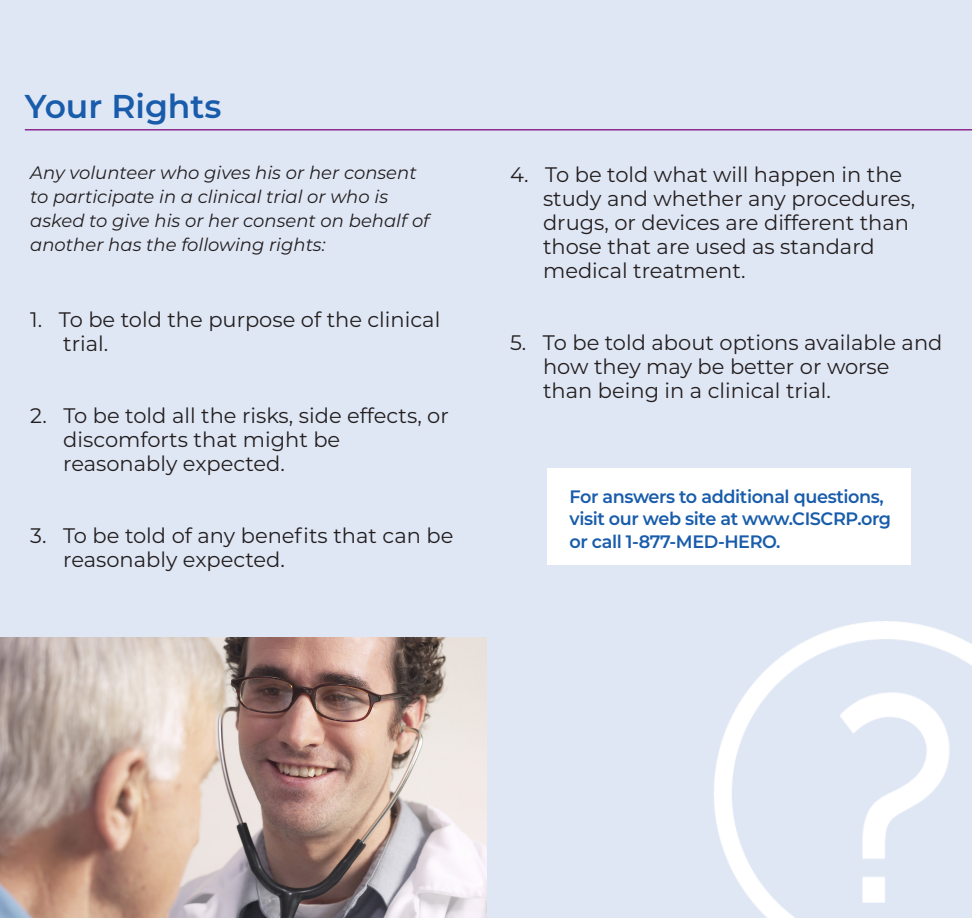
<style>
.page{position:relative;width:972px;height:918px;background:#fff}
.page>*{position:absolute;margin:0;border:0;box-sizing:border-box;transform-origin:0 0}
.t1{font:600 33px "Montserrat";color:#185cab}
.t2{font:21px/24px "Montserrat";color:#231f20}
.t3{font:italic 18px/24px "Montserrat";color:#231f20}
.t4{font:600 18px/22.5px "Montserrat";letter-spacing:-.025em;color:#185cab}
</style>
<div class="page">
<div style="left:0;top:0;width:486px;height:918px;background:#e0e7f4"></div>
<img style="left:0;top:638px;width:486px;height:280px">
<hr style="left:25px;top:129px;width:461px;height:2px;background:#8c2a90">
<div style="left:486px;top:0;width:486px;height:918px;background:#e0e7f4"></div>
<hr style="left:486px;top:129px;width:486px;height:2px;background:#8c2a90">
<img style="left:714px;top:621px;width:258px;height:297px">
<div style="left:547px;top:469px;width:364px;height:96px;background:#fff"></div>
<p class="t1" style="left:25px;top:83px;width:198px">Your Rights</p>
<p class="t3" style="left:30px;top:160px;width:401px">Any volunteer who gives his or her consent to participate in a clinical trial or who is asked to give his or her consent on behalf of another has the following rights:</p>
<p class="t2" style="left:543px;top:162px;width:374px;text-indent:-33px">4. To be told what will happen in the study and whether any procedures, drugs, or devices are different than those that are used as standard medical treatment.</p>
<p class="t2" style="left:63px;top:307px;width:379px;text-indent:-33px">1. To be told the purpose of the clinical trial.</p>
<p class="t2" style="left:63px;top:403px;width:387px;text-indent:-33px">2. To be told all the risks, side effects, or discomforts that might be reasonably expected.</p>
<p class="t2" style="left:63px;top:523px;width:392px;text-indent:-33px">3. To be told of any benefits that can be reasonably expected.</p>
<p class="t2" style="left:543px;top:330px;width:401px;text-indent:-33px">5. To be told about options available and how they may be better or worse than being in a clinical trial.</p>
<p class="t4" style="left:570px;top:485px;width:323px">For answers to additional questions, visit our web site at www.CISCRP.org or call 1-877-MED-HERO.</p>
</div>
